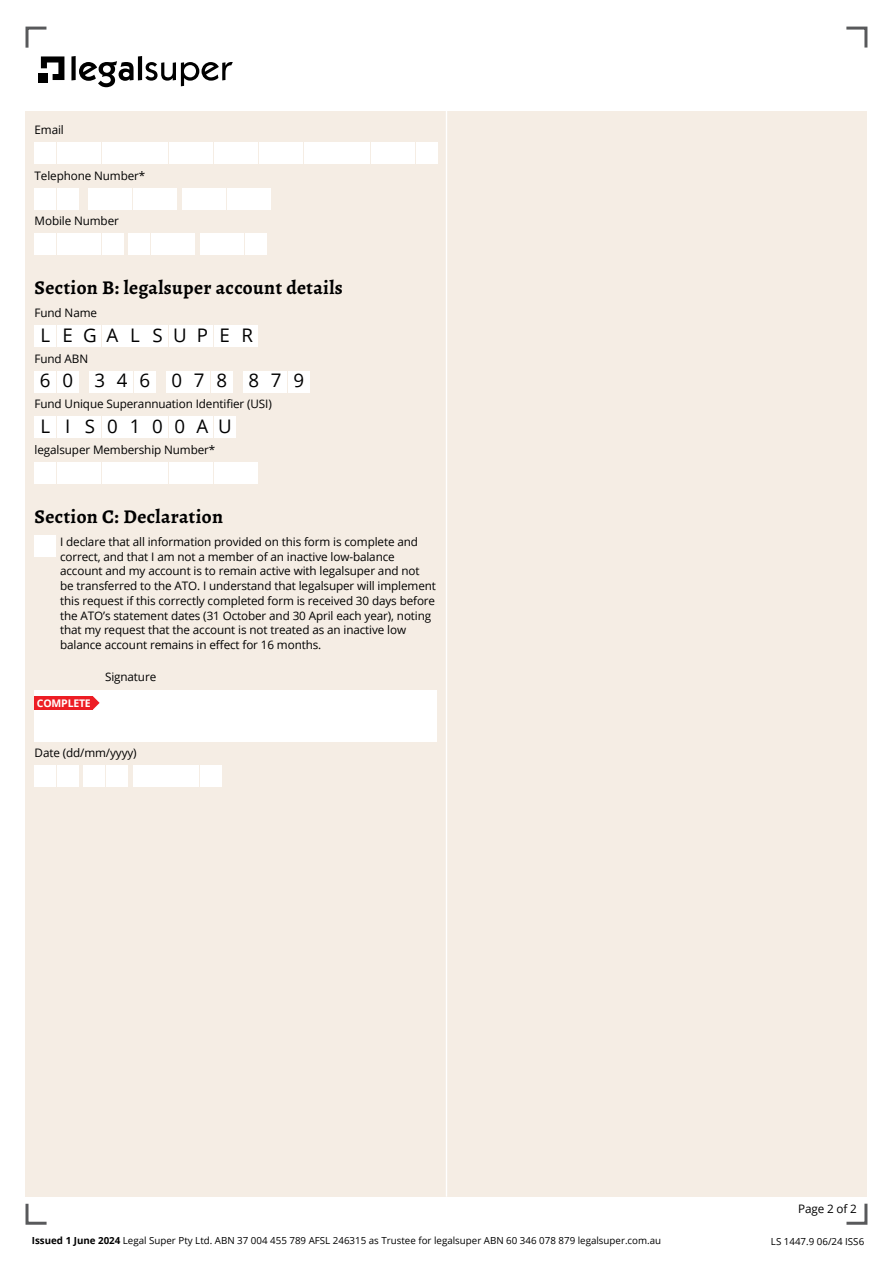
<style>
.page{position:relative;width:893px;height:1263px;background:#fff}
.page>*{position:absolute;margin:0;border:0;box-sizing:border-box;transform-origin:0 0}
.t1{font:700 19.5px "Alegreya";letter-spacing:.02em;color:#000}
.t2{font:18.75px "Open Sans";letter-spacing:.625em;color:#000}
.t3{font:11.7px/14.7px "Open Sans";letter-spacing:-.01em;color:#000}
.t4{font:700 10.5px "Open Sans";letter-spacing:-.02em;color:#fff}
.t5{font:9.75px "Open Sans";color:#000}
.s1{font-weight:700}
</style>
<div class="page">
<div style="left:38px;top:74px;width:9px;height:9px;background:#000"></div>
<svg style="left:71px;top:56px;width:162px;height:31px"></svg>
<div style="left:26px;top:112px;width:841px;height:1085px;background:#f5ede4"></div>
<svg style="left:25px;top:26px;width:39px;height:54px"></svg>
<svg style="left:846px;top:26px;width:22px;height:22px"></svg>
<svg style="left:846px;top:1203px;width:22px;height:22px"></svg>
<svg style="left:25px;top:1203px;width:22px;height:22px"></svg>
<hr style="left:446px;top:104px;width:1px;height:1093px;background:#fff">
<div style="left:35px;top:143px;width:21px;height:21px;background:#fff"></div>
<div style="left:57px;top:143px;width:21px;height:21px;background:#fff"></div>
<div style="left:79px;top:143px;width:22px;height:21px;background:#fff"></div>
<div style="left:102px;top:143px;width:21px;height:21px;background:#fff"></div>
<div style="left:124px;top:143px;width:22px;height:21px;background:#fff"></div>
<div style="left:147px;top:143px;width:21px;height:21px;background:#fff"></div>
<div style="left:169px;top:143px;width:22px;height:21px;background:#fff"></div>
<div style="left:192px;top:143px;width:21px;height:21px;background:#fff"></div>
<div style="left:214px;top:143px;width:21px;height:21px;background:#fff"></div>
<div style="left:237px;top:143px;width:21px;height:21px;background:#fff"></div>
<div style="left:259px;top:143px;width:21px;height:21px;background:#fff"></div>
<div style="left:281px;top:143px;width:22px;height:21px;background:#fff"></div>
<div style="left:304px;top:143px;width:21px;height:21px;background:#fff"></div>
<div style="left:326px;top:143px;width:22px;height:21px;background:#fff"></div>
<div style="left:349px;top:143px;width:21px;height:21px;background:#fff"></div>
<div style="left:371px;top:143px;width:22px;height:21px;background:#fff"></div>
<div style="left:394px;top:143px;width:21px;height:21px;background:#fff"></div>
<div style="left:416px;top:143px;width:21px;height:21px;background:#fff"></div>
<div style="left:35px;top:188px;width:21px;height:21px;background:#fff"></div>
<div style="left:57px;top:188px;width:21px;height:21px;background:#fff"></div>
<div style="left:88px;top:188px;width:21px;height:21px;background:#fff"></div>
<div style="left:110px;top:188px;width:22px;height:21px;background:#fff"></div>
<div style="left:133px;top:188px;width:21px;height:21px;background:#fff"></div>
<div style="left:155px;top:188px;width:22px;height:21px;background:#fff"></div>
<div style="left:182px;top:188px;width:21px;height:21px;background:#fff"></div>
<div style="left:205px;top:188px;width:21px;height:21px;background:#fff"></div>
<div style="left:227px;top:188px;width:21px;height:21px;background:#fff"></div>
<div style="left:249px;top:188px;width:22px;height:21px;background:#fff"></div>
<div style="left:35px;top:234px;width:21px;height:21px;background:#fff"></div>
<div style="left:57px;top:234px;width:21px;height:21px;background:#fff"></div>
<div style="left:79px;top:234px;width:22px;height:21px;background:#fff"></div>
<div style="left:102px;top:234px;width:21px;height:21px;background:#fff"></div>
<div style="left:129px;top:234px;width:21px;height:21px;background:#fff"></div>
<div style="left:151px;top:234px;width:21px;height:21px;background:#fff"></div>
<div style="left:174px;top:234px;width:21px;height:21px;background:#fff"></div>
<div style="left:200px;top:234px;width:22px;height:21px;background:#fff"></div>
<div style="left:223px;top:234px;width:21px;height:21px;background:#fff"></div>
<div style="left:245px;top:234px;width:21px;height:21px;background:#fff"></div>
<div style="left:35px;top:326px;width:21px;height:21px;background:#fff"></div>
<div style="left:57px;top:326px;width:21px;height:21px;background:#fff"></div>
<div style="left:79px;top:326px;width:22px;height:21px;background:#fff"></div>
<div style="left:102px;top:326px;width:21px;height:21px;background:#fff"></div>
<div style="left:124px;top:326px;width:22px;height:21px;background:#fff"></div>
<div style="left:147px;top:326px;width:21px;height:21px;background:#fff"></div>
<div style="left:169px;top:326px;width:22px;height:21px;background:#fff"></div>
<div style="left:192px;top:326px;width:21px;height:21px;background:#fff"></div>
<div style="left:214px;top:326px;width:21px;height:21px;background:#fff"></div>
<div style="left:237px;top:326px;width:21px;height:21px;background:#fff"></div>
<div style="left:35px;top:371px;width:21px;height:21px;background:#fff"></div>
<div style="left:57px;top:371px;width:21px;height:21px;background:#fff"></div>
<div style="left:89px;top:371px;width:21px;height:21px;background:#fff"></div>
<div style="left:112px;top:371px;width:21px;height:21px;background:#fff"></div>
<div style="left:134px;top:371px;width:21px;height:21px;background:#fff"></div>
<div style="left:166px;top:371px;width:21px;height:21px;background:#fff"></div>
<div style="left:189px;top:371px;width:21px;height:21px;background:#fff"></div>
<div style="left:211px;top:371px;width:21px;height:21px;background:#fff"></div>
<div style="left:243px;top:371px;width:21px;height:21px;background:#fff"></div>
<div style="left:266px;top:371px;width:21px;height:21px;background:#fff"></div>
<div style="left:288px;top:371px;width:21px;height:21px;background:#fff"></div>
<div style="left:35px;top:417px;width:21px;height:21px;background:#fff"></div>
<div style="left:57px;top:417px;width:21px;height:21px;background:#fff"></div>
<div style="left:79px;top:417px;width:22px;height:21px;background:#fff"></div>
<div style="left:102px;top:417px;width:21px;height:21px;background:#fff"></div>
<div style="left:124px;top:417px;width:22px;height:21px;background:#fff"></div>
<div style="left:147px;top:417px;width:21px;height:21px;background:#fff"></div>
<div style="left:169px;top:417px;width:22px;height:21px;background:#fff"></div>
<div style="left:192px;top:417px;width:21px;height:21px;background:#fff"></div>
<div style="left:214px;top:417px;width:21px;height:21px;background:#fff"></div>
<div style="left:35px;top:462px;width:21px;height:21px;background:#fff"></div>
<div style="left:57px;top:462px;width:21px;height:21px;background:#fff"></div>
<div style="left:79px;top:462px;width:22px;height:21px;background:#fff"></div>
<div style="left:102px;top:462px;width:21px;height:21px;background:#fff"></div>
<div style="left:124px;top:462px;width:22px;height:21px;background:#fff"></div>
<div style="left:147px;top:462px;width:21px;height:21px;background:#fff"></div>
<div style="left:169px;top:462px;width:22px;height:21px;background:#fff"></div>
<div style="left:192px;top:462px;width:21px;height:21px;background:#fff"></div>
<div style="left:214px;top:462px;width:21px;height:21px;background:#fff"></div>
<div style="left:237px;top:462px;width:21px;height:21px;background:#fff"></div>
<div style="left:35px;top:535px;width:21px;height:21px;background:#fff"></div>
<div style="left:35px;top:690px;width:402px;height:51px;background:#fff"></div>
<div style="left:35px;top:765px;width:21px;height:22px;background:#fff"></div>
<div style="left:57px;top:765px;width:21px;height:22px;background:#fff"></div>
<div style="left:84px;top:765px;width:21px;height:22px;background:#fff"></div>
<div style="left:106px;top:765px;width:21px;height:22px;background:#fff"></div>
<div style="left:133px;top:765px;width:21px;height:22px;background:#fff"></div>
<div style="left:155px;top:765px;width:22px;height:22px;background:#fff"></div>
<div style="left:178px;top:765px;width:21px;height:22px;background:#fff"></div>
<div style="left:200px;top:765px;width:22px;height:22px;background:#fff"></div>
<svg style="left:93px;top:696px;width:7px;height:13px"></svg>
<div style="left:35px;top:696px;width:58px;height:13px;background:#ed1d24"></div>
<p class="t3" style="left:35px;top:122px;width:31px">Email</p>
<p class="t3" style="left:35px;top:168px;width:112px">Telephone Number*</p>
<p class="t3" style="left:35px;top:214px;width:86px">Mobile Number</p>
<h1 class="t1" style="left:35px;top:275px;width:310px">Section B: legalsuper account details</h1>
<p class="t3" style="left:35px;top:306px;width:64px">Fund Name</p>
<h2 class="t2" style="left:40px;top:322px;width:214px">LEGALSUPER</h2>
<p class="t3" style="left:35px;top:351px;width:55px">Fund ABN</p>
<h2 class="t2" style="left:40px;top:368px;width:266px">60 346 078 879</h2>
<p class="t3" style="left:35px;top:397px;width:239px">Fund Unique Superannuation Identifier (USI)</p>
<h2 class="t2" style="left:40px;top:413px;width:193px">L I S0100AU</h2>
<p class="t3" style="left:35px;top:442px;width:182px">legalsuper Membership Number*</p>
<h1 class="t1" style="left:35px;top:504px;width:190px">Section C: Declaration</h1>
<p class="t3" style="left:60px;top:534px;width:377px">I declare that all information provided on this form is complete and correct, and that I am not a member of an inactive low-balance account and my account is to remain active with legalsuper and not be transferred to the ATO. I understand that legalsuper will implement this request if this correctly completed form is received 30 days before the ATO’s statement dates (31 October and 30 April each year), noting that my request that the account is not treated as an inactive low balance account remains in effect for 16 months.</p>
<p class="t3" style="left:105px;top:669px;width:53px">Signature</p>
<p class="t4" style="left:37px;top:695px;width:55px">COMPLETE</p>
<p class="t3" style="left:35px;top:745px;width:104px">Date (dd/mm/yyyy)</p>
<p class="t3" style="left:798px;top:1201px;width:60px">Page 2 of 2</p>
<p class="t5" style="left:32px;top:1234px;width:631px"><span class="s1">Issued 1 June 2024</span> Legal Super Pty Ltd. ABN 37 004 455 789 AFSL 246315 as Trustee for legalsuper ABN 60 346 078 879 legalsuper.com.au</p>
<p class="t5" style="left:771px;top:1234px;width:95px">LS 1447.9 06/24 ISS6</p>
</div>
